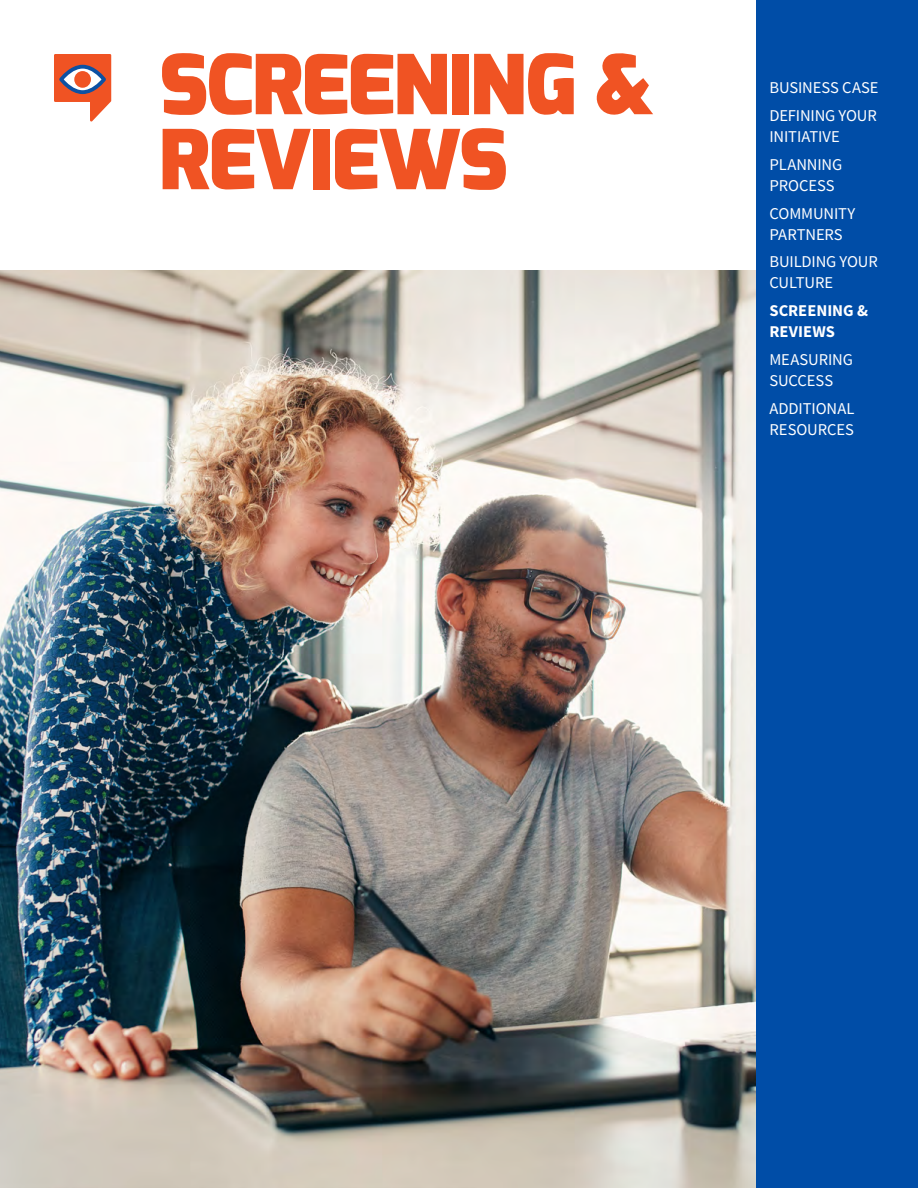
<style>
.page{position:relative;width:918px;height:1188px;background:#fff}
.page>*{position:absolute;margin:0;border:0;box-sizing:border-box;transform-origin:0 0}
.Section_Header{font:900 82.5px/75px "Exo";letter-spacing:-.015em;color:#f05323}
.t1{font:16.5px/27.8px "Source Sans Pro";letter-spacing:-.01em;color:#fff}
.t2{font:700 16.5px/21px "Source Sans Pro";color:#fff}
</style>
<div class="page">
<img style="left:0;top:270px;width:756px;height:918px">
<svg style="left:54px;top:54px;width:57px;height:68px"></svg>
<div style="left:74px;top:71px;width:17px;height:17px;background:#f05323;border-radius:50%"></div>
<div style="left:756px;top:0;width:162px;height:1188px;background:#004da7"></div>
<p class="Section_Header" style="left:159px;top:48px;width:497px">SCREENING &amp;<br>REVIEWS</p>
<p class="t1" style="left:770px;top:74px;width:111px">BUSINESS CASE<br>DEFINING YOUR</p>
<p class="t1" style="left:770px;top:123px;width:74px">INITIATIVE<br>PLANNING</p>
<p class="t1" style="left:770px;top:172px;width:87px">PROCESS<br>COMMUNITY</p>
<p class="t1" style="left:770px;top:221px;width:110px">PARTNERS<br>BUILDING YOUR</p>
<p class="t1" style="left:770px;top:269px;width:65px">CULTURE</p>
<p class="t2" style="left:770px;top:301px;width:100px">SCREENING &amp;<br>REVIEWS</p>
<p class="t1" style="left:770px;top:349px;width:85px;line-height:21px">MEASURING<br>SUCCESS</p>
<p class="t1" style="left:770px;top:398px;width:86px;line-height:21px">ADDITIONAL<br>RESOURCES</p>
</div>
